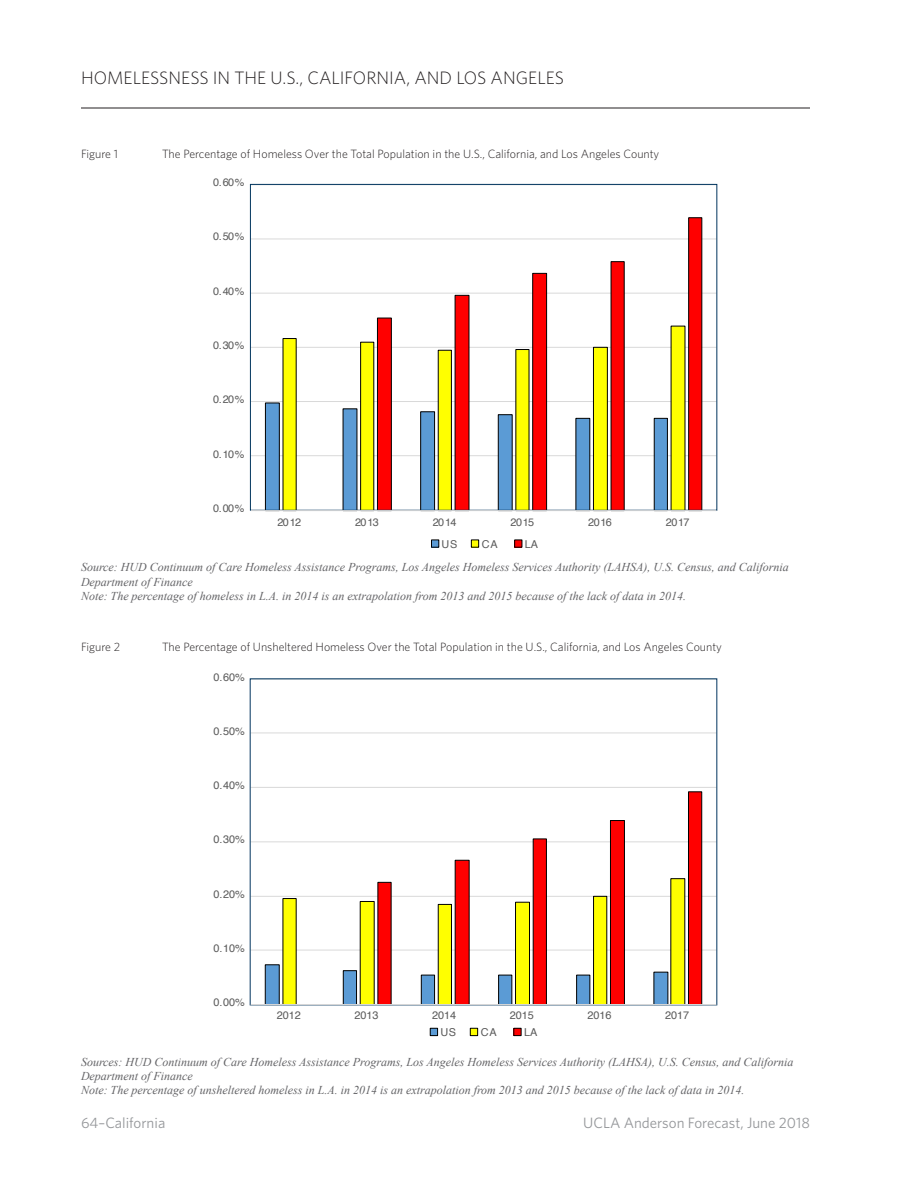
<style>
.page{position:relative;width:918px;height:1188px;background:#fff}
.page>*{position:absolute;margin:0;border:0;box-sizing:border-box;transform-origin:0 0}
.t1{font:300 18px "Whitney";color:#231f20}
.t2{font:15px "Whitney";color:#95979a}
.Source{font:italic 12px/14.4px "Times New Roman";color:#636366}
.Chart_Title{font:300 12px "Whitney";color:#231f20}
.t3{font:10.95px "Helvetica";color:#595959}
.t4{font:10.8px "Helvetica";letter-spacing:-.055em;color:#595959}
</style>
<div class="page">
<hr style="left:81px;top:108px;width:729px;height:1px;background:#231f20">
<hr style="left:251px;top:455px;width:465px;height:1px;background:#d9d9d9">
<hr style="left:251px;top:401px;width:465px;height:1px;background:#d9d9d9">
<hr style="left:251px;top:347px;width:465px;height:1px;background:#d9d9d9">
<hr style="left:251px;top:293px;width:465px;height:1px;background:#d9d9d9">
<hr style="left:251px;top:239px;width:465px;height:1px;background:#d9d9d9">
<svg style="left:265px;top:403px;width:18px;height:105px;background:#6693bd"></svg>
<svg style="left:283px;top:338px;width:94px;height:170px"></svg>
<svg style="left:377px;top:217px;width:325px;height:291px"></svg>
<div style="left:250px;top:184px;width:467px;height:326px;border:1px solid #00345e"></div>
<hr style="left:251px;top:510px;width:465px;height:1px;background:#d9d9d9">
<div style="left:432px;top:540px;width:7px;height:7px;background:#5b9bd5"></div>
<div style="left:431px;top:540px;width:8px;height:7px;border:1px solid #000"></div>
<div style="left:471px;top:540px;width:8px;height:7px;background:#ff0"></div>
<div style="left:471px;top:540px;width:8px;height:7px;border:1px solid #000"></div>
<div style="left:515px;top:540px;width:7px;height:7px;background:#f00"></div>
<div style="left:514px;top:540px;width:8px;height:7px;border:1px solid #000"></div>
<hr style="left:251px;top:950px;width:465px;height:1px;background:#d9d9d9">
<hr style="left:251px;top:896px;width:465px;height:1px;background:#d9d9d9">
<hr style="left:251px;top:842px;width:465px;height:1px;background:#d9d9d9">
<hr style="left:251px;top:787px;width:465px;height:1px;background:#d9d9d9">
<hr style="left:251px;top:733px;width:465px;height:1px;background:#d9d9d9">
<svg style="left:265px;top:964px;width:18px;height:39px"></svg>
<svg style="left:283px;top:882px;width:95px;height:121px"></svg>
<svg style="left:378px;top:791px;width:324px;height:212px"></svg>
<hr style="left:251px;top:1004px;width:465px;height:1px;background:#d9d9d9">
<div style="left:430px;top:1028px;width:8px;height:8px;background:#5b9bd5"></div>
<div style="left:430px;top:1028px;width:8px;height:8px;border:1px solid #000"></div>
<div style="left:470px;top:1028px;width:8px;height:8px;background:#ff0"></div>
<div style="left:470px;top:1028px;width:8px;height:8px;border:1px solid #000"></div>
<div style="left:514px;top:1028px;width:7px;height:8px;background:#f00"></div>
<div style="left:514px;top:1028px;width:7px;height:8px;border:1px solid #000"></div>
<h1 class="t1" style="left:81px;top:66px;width:485px">HOMELESSNESS IN THE U.S., CALIFORNIA, AND LOS ANGELES</h1>
<p class="Chart_Title" style="left:81px;top:146px;width:39px">Figure 1</p>
<p class="Chart_Title" style="left:162px;top:146px;width:499px">The Percentage of Homeless Over the Total Population in the U.S., California, and Los Angeles County</p>
<p class="t4" style="left:213px;top:174px;width:33px">0.60%</p>
<p class="t4" style="left:213px;top:228px;width:33px">0.50%</p>
<p class="t4" style="left:213px;top:282px;width:33px">0.40%</p>
<p class="t4" style="left:213px;top:337px;width:33px">0.30%</p>
<p class="t4" style="left:213px;top:391px;width:33px">0.20%</p>
<p class="t4" style="left:213px;top:445px;width:33px">0.10%</p>
<p class="t4" style="left:213px;top:500px;width:33px">0.00%</p>
<p class="t4" style="left:278px;top:514px;width:25px">2012</p>
<p class="t4" style="left:355px;top:514px;width:25px">2013</p>
<p class="t4" style="left:433px;top:514px;width:25px">2014</p>
<p class="t4" style="left:511px;top:514px;width:25px">2015</p>
<p class="t4" style="left:588px;top:514px;width:25px">2016</p>
<p class="t4" style="left:666px;top:514px;width:25px">2017</p>
<p class="t4" style="left:442px;top:536px;width:17px">US</p>
<p class="t4" style="left:482px;top:536px;width:17px">CA</p>
<p class="t4" style="left:525px;top:536px;width:15px">LA</p>
<p class="Source" style="left:81px;top:560px;width:709px">Source: HUD Continuum of Care Homeless Assistance Programs, Los Angeles Homeless Services Authority (LAHSA), U.S. Census, and California<br>Department of Finance</p>
<p class="Source" style="left:81px;top:588px;width:607px">Note: The percentage of homeless in L.A. in 2014 is an extrapolation from 2013 and 2015 because of the lack of data in 2014.</p>
<p class="Chart_Title" style="left:81px;top:639px;width:41px">Figure 2</p>
<p class="Chart_Title" style="left:162px;top:639px;width:561px">The Percentage of Unsheltered Homeless Over the Total Population in the U.S., California, and Los Angeles County</p>
<p class="t3" style="left:213px;top:668px;width:33px">0.60%</p>
<p class="t3" style="left:213px;top:722px;width:33px">0.50%</p>
<p class="t3" style="left:213px;top:777px;width:33px">0.40%</p>
<p class="t3" style="left:213px;top:831px;width:33px">0.30%</p>
<p class="t3" style="left:213px;top:886px;width:33px">0.20%</p>
<p class="t3" style="left:213px;top:940px;width:33px">0.10%</p>
<p class="t3" style="left:213px;top:994px;width:33px">0.00%</p>
<p class="t3" style="left:277px;top:1007px;width:26px">2012</p>
<p class="t3" style="left:354px;top:1007px;width:26px">2013</p>
<p class="t3" style="left:432px;top:1007px;width:26px">2014</p>
<p class="t3" style="left:510px;top:1007px;width:26px">2015</p>
<p class="t3" style="left:587px;top:1007px;width:26px">2016</p>
<p class="t3" style="left:665px;top:1007px;width:26px">2017</p>
<p class="t3" style="left:440px;top:1024px;width:17px">US</p>
<p class="t3" style="left:481px;top:1024px;width:17px">CA</p>
<p class="t3" style="left:524px;top:1024px;width:15px">LA</p>
<p class="Source" style="left:81px;top:1054px;width:714px">Sources: HUD Continuum of Care Homeless Assistance Programs, Los Angeles Homeless Services Authority (LAHSA), U.S. Census, and California<br>Department of Finance</p>
<p class="Source" style="left:81px;top:1083px;width:665px">Note: The percentage of unsheltered homeless in L.A. in 2014 is an extrapolation from 2013 and 2015 because of the lack of data in 2014.</p>
<p class="t2" style="left:81px;top:1114px;width:86px">64–California</p>
<p class="t2" style="left:583px;top:1114px;width:228px">UCLA Anderson Forecast, June 2018</p>
</div>
